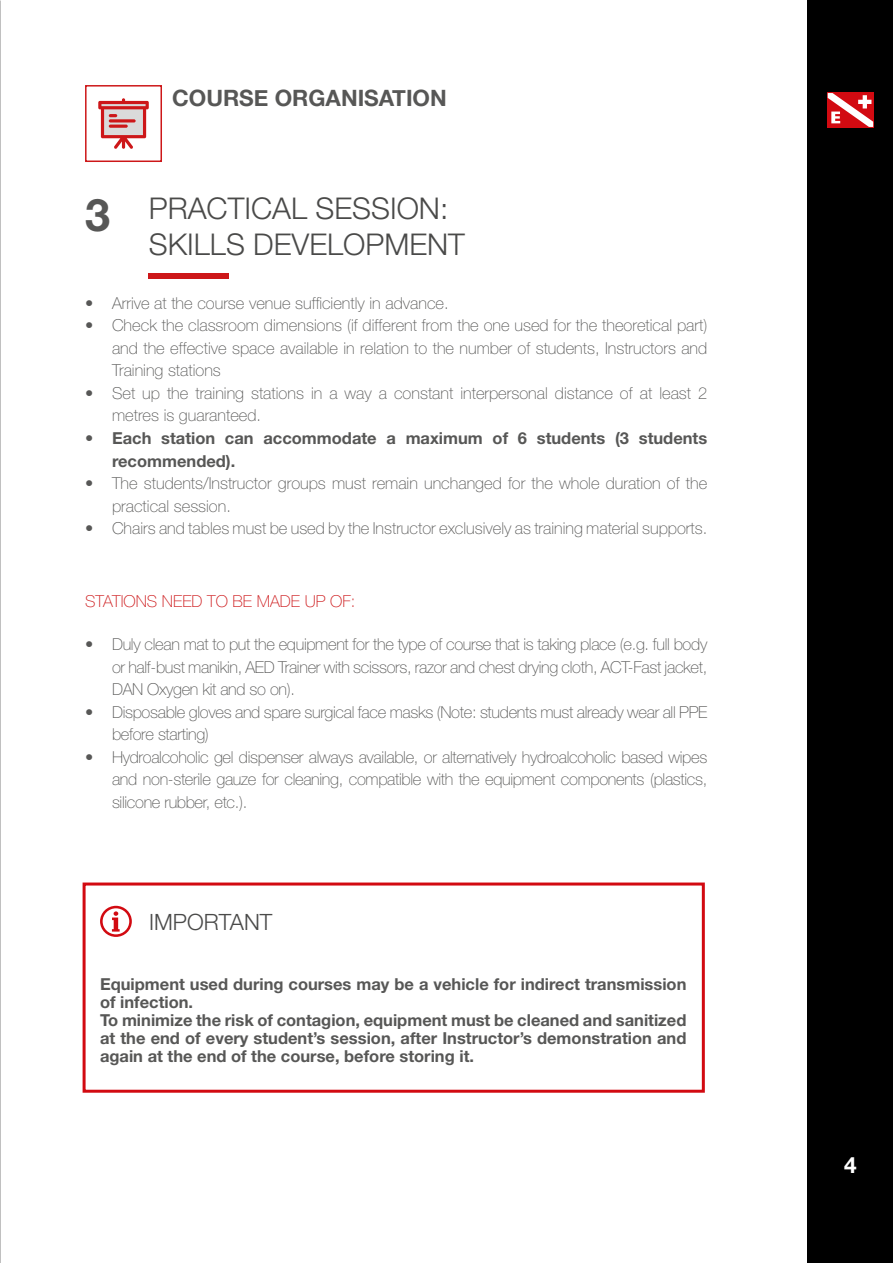
<style>
.page{position:relative;width:893px;height:1263px;background:#fff}
.page>*{position:absolute;margin:0;border:0;box-sizing:border-box;transform-origin:0 0}
.t1{font:700 45px "Helvetica Neue LT";color:#575756}
.t2{font:300 30px/36px "Helvetica Neue LT";color:#4a4a49}
.t3{font:700 22.5px "Helvetica Neue";color:#575756}
.t4{font:300 22.5px "Helvetica Neue LT";color:#4a4a49}
.t5{font:700 22.5px "Helvetica Neue LT";color:#fff}
.t6{font:100 16.5px/22.5px "Helvetica Neue LT";color:#575756;text-align:justify}
.t7{font:700 16.5px/18px "Helvetica Neue LT";color:#575756}
.t8{font:100 16.5px/22.5px "Helvetica Neue LT";letter-spacing:-.02em;color:#575756}
.t9{font:100 16.5px "Helvetica Neue LT";color:#cd1719}
</style>
<div class="page">
<div style="left:149px;top:273px;width:80px;height:5px;background:#cd1719"></div>
<div style="left:85px;top:85px;width:77px;height:77px;border:2px solid #cd1719"></div>
<svg style="left:98px;top:98px;width:51px;height:51px"></svg>
<hr style="left:109px;top:125px;width:19px;height:3px;background:#cd1719;border-radius:2px">
<div style="left:83px;top:882px;width:622px;height:211px;border:3px solid #d20a11"></div>
<svg style="left:100px;top:906px;width:32px;height:31px"></svg>
<div style="left:808px;top:0;width:85px;height:1263px;background:#000"></div>
<div style="left:827px;top:92px;width:47px;height:36px;background:#d20a11"></div>
<svg style="left:828px;top:93px;width:45px;height:34px"></svg>
<h1 class="t1" style="left:85px;top:187px;width:27px">3</h1>
<h3 class="t3" style="left:172px;top:81px;width:276px">COURSE ORGANISATION</h3>
<h2 class="t2" style="left:149px;top:190px;width:318px">PRACTICAL SESSION:<br>SKILLS DEVELOPMENT</h2>
<p class="t6" style="left:85px;top:292px;width:365px">• Arrive at the course venue sufficiently in advance.</p>
<p class="t6" style="left:112px;top:314px;width:597px;text-indent:-27px">• Check the classroom dimensions (if different from the one used for the theoretical part) and the effective space available in relation to the number of students, Instructors and Training stations</p>
<p class="t6" style="left:112px;top:382px;width:597px;text-indent:-27px">• Set up the training stations in a way a constant interpersonal distance of at least 2 metres is guaranteed.</p>
<p class="t7" style="left:112px;top:426px;width:597px;line-height:22.5px;text-indent:-27px">• Each station can accommodate a maximum of 6 students (3 students recommended).</p>
<p class="t6" style="left:112px;top:472px;width:597px;text-indent:-27px">• The students/Instructor groups must remain unchanged for the whole duration of the practical session.</p>
<p class="t6" style="left:85px;top:517px;width:624px">• Chairs and tables must be used by the Instructor exclusively as training material supports.</p>
<p class="t9" style="left:85px;top:592px;width:272px">STATIONS NEED TO BE MADE UP OF:</p>
<p class="t6" style="left:112px;top:633px;width:597px;text-indent:-27px">• Duly clean mat to put the equipment for the type of course that is taking place (e.g. full body or half-bust manikin, AED Trainer with scissors, razor and chest drying cloth, ACT-Fast jacket, DAN Oxygen kit and so on).</p>
<p class="t8" style="left:112px;top:701px;width:597px;text-indent:-27px">• Disposable gloves and spare surgical face masks (Note: students must already wear all PPE before starting)</p>
<p class="t6" style="left:112px;top:746px;width:597px;text-indent:-27px">• Hydroalcoholic gel dispenser always available, or alternatively hydroalcoholic based wipes and non-sterile gauze for cleaning, compatible with the equipment components (plastics, silicone rubber, etc.).</p>
<h3 class="t4" style="left:149px;top:908px;width:125px">IMPORTANT</h3>
<p class="t7" style="left:100px;top:974px;width:588px">Equipment used during courses may be a vehicle for indirect transmission of infection.<br>To minimize the risk of contagion, equipment must be cleaned and sanitized at the end of every student’s session, after Instructor’s demonstration and again at the end of the course, before storing it.</p>
<h3 class="t5" style="left:844px;top:1151px;width:14px">4</h3>
</div>
